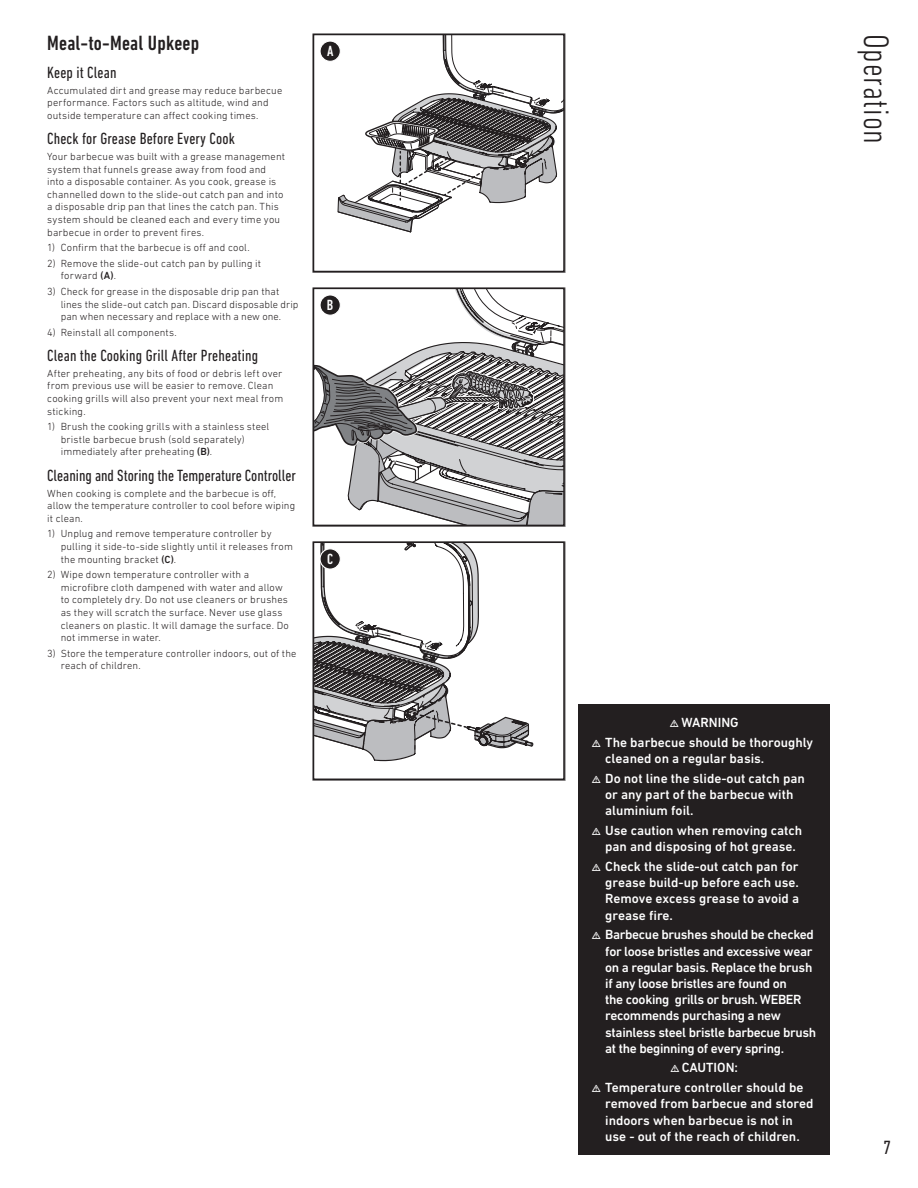
<style>
.page{position:relative;width:918px;height:1188px;background:#fff}
.page>*{position:absolute;margin:0;border:0;box-sizing:border-box;transform-origin:0 0}
.t1{font:300 condensed 36px "DIN Next LT Pro";letter-spacing:.015em;color:#231f20}
.t2{font:500 condensed 21px "DIN Next LT Pro";letter-spacing:.01em;color:#231f20}
.t3{font:condensed 19.5px "DIN Next LT Pro";color:#231f20}
.t4{font:condensed 16.5px "DIN Next LT Pro";letter-spacing:.01em;color:#231f20}
.t5{font:500 condensed 15px "DIN Next LT Pro";color:#fff}
.t6{font:500 13.5px/16.2px "DIN Next LT Pro";color:#fff}
.t7{font:500 13.5px/16.2px "DIN Next LT Pro";letter-spacing:-.025em;color:#fff}
.t8{font:300 10.5px/12.6px "DIN Next LT Pro";letter-spacing:.015em;color:#231f20}
.s1{font-weight:500}
</style>
<div class="page">
<svg style="left:316px;top:545px;width:217px;height:216px"></svg>
<div style="left:313px;top:542px;width:252px;height:238px;border:2px solid #231f20"></div>
<div style="left:320px;top:549px;width:20px;height:20px;background:#231f20;border-radius:50%"></div>
<div style="left:320px;top:548px;width:21px;height:22px;border:1px solid #fff;border-radius:50%"></div>
<div style="left:578px;top:704px;width:252px;height:450px;background:#231f20"></div>
<svg style="left:338px;top:37px;width:224px;height:195px"></svg>
<div style="left:313px;top:34px;width:252px;height:238px;border:2px solid #231f20"></div>
<div style="left:320px;top:41px;width:20px;height:20px;background:#231f20;border-radius:50%"></div>
<div style="left:320px;top:40px;width:21px;height:22px;border:1px solid #fff;border-radius:50%"></div>
<svg style="left:316px;top:291px;width:246px;height:232px"></svg>
<div style="left:313px;top:288px;width:252px;height:238px;border:2px solid #231f20"></div>
<div style="left:320px;top:295px;width:20px;height:20px;background:#231f20;border-radius:50%"></div>
<div style="left:320px;top:294px;width:21px;height:22px;border:1px solid #fff;border-radius:50%"></div>
<h2 class="t2" style="left:47px;top:31px;width:153px">Meal-to-Meal Upkeep</h2>
<h3 class="t4" style="left:47px;top:63px;width:71px">Keep it Clean</h3>
<p class="t8" style="left:47px;top:84px;width:237px">Accumulated dirt and grease may reduce barbecue performance. Factors such as altitude, wind and outside temperature can affect cooking times.</p>
<h3 class="t4" style="left:47px;top:129px;width:189px">Check for Grease Before Every Cook</h3>
<p class="t8" style="left:47px;top:150px;width:239px">Your barbecue was built with a grease management system that funnels grease away from food and into a disposable container. As you cook, grease is channelled down to the slide-out catch pan and into a disposable drip pan that lines the catch pan. This system should be cleaned each and every time you barbecue in order to prevent fires.</p>
<p class="t8" style="left:47px;top:241px;width:204px">1) Confirm that the barbecue is off and cool.</p>
<p class="t8" style="left:61px;top:257px;width:202px;text-indent:-14px">2) Remove the slide-out catch pan by pulling it forward <span class="s1">(A)</span>.</p>
<p class="t8" style="left:61px;top:285px;width:239px;text-indent:-14px">3) Check for grease in the disposable drip pan that lines the slide-out catch pan. Discard disposable drip pan when necessary and replace with a new one.</p>
<p class="t8" style="left:47px;top:326px;width:131px">4) Reinstall all components.</p>
<h3 class="t4" style="left:47px;top:346px;width:212px">Clean the Cooking Grill After Preheating</h3>
<p class="t8" style="left:47px;top:367px;width:238px">After preheating, any bits of food or debris left over from previous use will be easier to remove. Clean cooking grills will also prevent your next meal from sticking.</p>
<p class="t8" style="left:61px;top:420px;width:210px;text-indent:-14px">1) Brush the cooking grills with a stainless steel bristle barbecue brush (sold separately) immediately after preheating <span class="s1">(B)</span>.</p>
<h3 class="t4" style="left:47px;top:466px;width:250px">Cleaning and Storing the Temperature Controller</h3>
<p class="t8" style="left:47px;top:487px;width:250px">When cooking is complete and the barbecue is off, allow the temperature controller to cool before wiping it clean.</p>
<p class="t8" style="left:61px;top:527px;width:234px;text-indent:-14px">1) Unplug and remove temperature controller by pulling it side-to-side slightly until it releases from the mounting bracket <span class="s1">(C)</span>.</p>
<p class="t8" style="left:61px;top:568px;width:230px;text-indent:-14px">2) Wipe down temperature controller with a microfibre cloth dampened with water and allow to completely dry. Do not use cleaners or brushes as they will scratch the surface. Never use glass cleaners on plastic. It will damage the surface. Do not immerse in water.</p>
<p class="t8" style="left:61px;top:647px;width:237px;text-indent:-14px">3) Store the temperature controller indoors, out of the reach of children.</p>
<h3 class="t5" style="left:327px;top:43px;width:8px">A</h3>
<h3 class="t5" style="left:327px;top:297px;width:8px">B</h3>
<h3 class="t5" style="left:327px;top:551px;width:7px">C</h3>
<h1 class="t1" style="left:897px;top:34px;width:112px;rotate:90deg">Operation</h1>
<p class="t6" style="left:605px;top:713px;width:209px;line-height:19.6px;text-align:center">WARNING<br>The barbecue should be thoroughly</p>
<p class="t6" style="left:605px;top:749px;width:201px;line-height:19.6px">cleaned on a regular basis.<br>Do not line the slide-out catch pan</p>
<p class="t6" style="left:605px;top:786px;width:190px">or any part of the barbecue with aluminium foil.</p>
<p class="t6" style="left:605px;top:822px;width:199px">Use caution when removing catch pan and disposing of hot grease.</p>
<p class="t6" style="left:605px;top:858px;width:196px;text-align:justify">Check the slide-out catch pan for grease build-up before each use.<br>Remove excess grease to avoid a grease fire.</p>
<p class="t7" style="left:605px;top:927px;width:213px">Barbecue brushes should be checked for loose bristles and excessive wear on a regular basis. Replace the brush if any loose bristles are found on<br>the cooking grills or brush. WEBER recommends purchasing a new stainless steel bristle barbecue brush at the beginning of every spring.</p>
<p class="t6" style="left:605px;top:1058px;width:200px;line-height:19.6px;text-indent:76px">CAUTION:<br>Temperature controller should be</p>
<p class="t6" style="left:605px;top:1096px;width:210px">removed from barbecue and stored indoors when barbecue is not in use - out of the reach of children.</p>
<h3 class="t3" style="left:883px;top:1137px;width:9px">7</h3>
</div>
